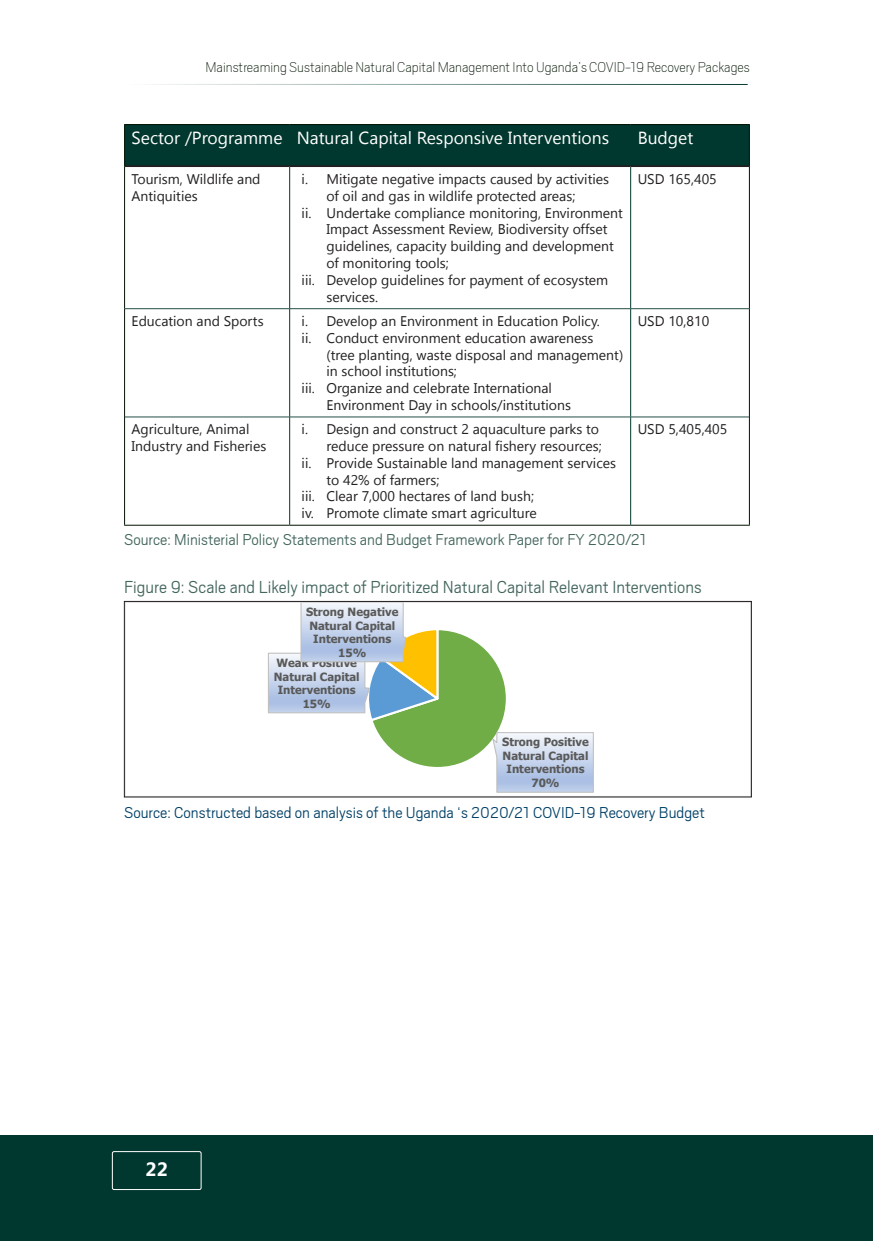
<style>
.page{position:relative;width:874px;height:1241px;background:#fff}
.page>*{position:absolute;margin:0;border:0;box-sizing:border-box;transform-origin:0 0}
.t1{font:300 19.25px "Scout";color:#42655d}
.t2{font:700 19.25px "Segoe UI";color:#fff}
.body{font:300 17.5px "Scout";color:#024168}
.source{font:300 17.5px "Scout";color:#42655d}
.table_header{font:17.5px "Segoe UI Symbol";color:#fff}
.t3{font:100 15.75px "Scout";color:#001200}
.tabletxt{font:14px "Segoe UI Symbol";color:#231f20}
.t4{font:700 11.38px/14.2px "Tahoma";color:#595959}
</style>
<div class="page">
<div style="left:0;top:1134px;width:872px;height:106px;background:#00372e"></div>
<div style="left:112px;top:1151px;width:89px;height:38px;border:1px solid #fff;border-radius:2px"></div>
<hr style="left:122px;top:84px;width:625px;height:1px;background:#00372e">
<hr style="left:124px;top:166px;width:1px;height:142px;background:#001200">
<hr style="left:748px;top:166px;width:1px;height:142px;background:#001200">
<hr style="left:124px;top:308px;width:1px;height:109px;background:#001200">
<hr style="left:748px;top:308px;width:1px;height:109px;background:#001200">
<hr style="left:124px;top:417px;width:1px;height:107px;background:#001200">
<hr style="left:748px;top:417px;width:1px;height:107px;background:#001200">
<hr style="left:124px;top:524px;width:165px;height:1px;background:#001200">
<hr style="left:289px;top:524px;width:341px;height:1px;background:#001200">
<hr style="left:630px;top:524px;width:119px;height:1px;background:#001200">
<hr style="left:289px;top:167px;width:1px;height:141px;background:#00372e">
<hr style="left:630px;top:167px;width:1px;height:141px;background:#00372e">
<hr style="left:289px;top:309px;width:1px;height:107px;background:#00372e">
<hr style="left:630px;top:309px;width:1px;height:107px;background:#00372e">
<hr style="left:289px;top:417px;width:1px;height:107px;background:#00372e">
<hr style="left:630px;top:417px;width:1px;height:107px;background:#00372e">
<hr style="left:125px;top:165px;width:164px;height:2px;background:#231f20">
<hr style="left:289px;top:165px;width:341px;height:2px;background:#231f20">
<hr style="left:630px;top:165px;width:118px;height:2px;background:#231f20">
<hr style="left:125px;top:308px;width:164px;height:1px;background:#244e45">
<hr style="left:289px;top:308px;width:341px;height:1px;background:#244e45">
<hr style="left:630px;top:308px;width:118px;height:1px;background:#244e45">
<hr style="left:125px;top:416px;width:164px;height:1px;background:#244e45">
<hr style="left:289px;top:416px;width:341px;height:1px;background:#244e45">
<hr style="left:630px;top:416px;width:118px;height:1px;background:#244e45">
<svg style="left:268px;top:603px;width:326px;height:190px"></svg>
<div style="left:124px;top:601px;width:627px;height:196px;border:1px solid #231f20"></div>
<div style="left:124px;top:124px;width:625px;height:42px;background:#00372e"></div>
<svg style="left:639px;top:131px;width:53px;height:17px"></svg>
<p class="t3" style="left:205px;top:57px;width:545px">Mainstreaming Sustainable Natural Capital Management Into Uganda’s COVID-19 Recovery Packages</p>
<p class="tabletxt" style="left:137px;top:171px;width:32px">□◆ ▲</p>
<p class="tabletxt" style="left:244px;top:171px;width:9px">■</p>
<p class="tabletxt" style="left:140px;top:188px;width:59px">■▼❑◆▼ ▲</p>
<p class="table_header" style="left:318px;top:128px;width:37px">▼◆ ●</p>
<p class="table_header" style="left:435px;top:128px;width:175px">▲ □■▲ ❖ ■▼ ❖ ■▼ □■▲</p>
<p class="tabletxt" style="left:342px;top:171px;width:49px">▼ ▼ ■</p>
<p class="tabletxt" style="left:475px;top:171px;width:43px">▼▲ ◆▲</p>
<p class="tabletxt" style="left:569px;top:171px;width:41px">▼❖▼ ▲</p>
<p class="tabletxt" style="left:326px;top:188px;width:52px">□ □● ■</p>
<p class="tabletxt" style="left:404px;top:188px;width:55px">▲ ■ ● ●</p>
<p class="tabletxt" style="left:489px;top:188px;width:33px">□▼ ▼</p>
<p class="tabletxt" style="left:401px;top:204px;width:52px">□ ●■</p>
<p class="tabletxt" style="left:481px;top:204px;width:50px">□■▼□ ■</p>
<p class="tabletxt" style="left:551px;top:204px;width:40px">■❖ □■</p>
<p class="tabletxt" style="left:364px;top:221px;width:50px">▼ ▲▲ ▲▲</p>
<p class="tabletxt" style="left:509px;top:221px;width:100px">□ ❖ ▲▼ □▲▼</p>
<p class="tabletxt" style="left:334px;top:238px;width:56px">◆ ●■▲</p>
<p class="tabletxt" style="left:435px;top:238px;width:59px">▼ ◆● ■</p>
<p class="tabletxt" style="left:512px;top:238px;width:63px">■ ❖ ●□</p>
<p class="tabletxt" style="left:326px;top:255px;width:121px">□ □■ ▼□ ■ ▼□□●▲</p>
<p class="tabletxt" style="left:343px;top:272px;width:27px">❖ ●□</p>
<p class="tabletxt" style="left:389px;top:272px;width:73px">◆ ●■▲ □</p>
<p class="tabletxt" style="left:510px;top:272px;width:26px">■▼ □</p>
<p class="tabletxt" style="left:557px;top:272px;width:33px">□▲ ▲▼</p>
<p class="tabletxt" style="left:326px;top:288px;width:50px">▲❖ ▲</p>
<p class="tabletxt" style="left:147px;top:313px;width:66px">◆ ▼□■ ■</p>
<p class="tabletxt" style="left:239px;top:313px;width:26px">□ ▼▲</p>
<p class="tabletxt" style="left:343px;top:313px;width:27px">❖ ●□</p>
<p class="tabletxt" style="left:388px;top:313px;width:59px">■ ■❖ □■</p>
<p class="tabletxt" style="left:465px;top:313px;width:29px">■▼ ■</p>
<p class="tabletxt" style="left:512px;top:313px;width:70px">◆ ▼□■ □●</p>
<p class="tabletxt" style="left:335px;top:329px;width:95px">□■ ◆ ▼ ■❖ □■</p>
<p class="tabletxt" style="left:480px;top:329px;width:47px">◆ ▼□■</p>
<p class="tabletxt" style="left:566px;top:329px;width:29px">■ ▲▲</p>
<p class="tabletxt" style="left:330px;top:346px;width:72px">▼ ● ■▼■</p>
<p class="tabletxt" style="left:467px;top:346px;width:59px">▲□▲● ■</p>
<p class="tabletxt" style="left:556px;top:346px;width:9px">■</p>
<p class="tabletxt" style="left:330px;top:363px;width:125px">■ ▲ □□● ■▲▼ ▼◆▼ □■▲</p>
<p class="tabletxt" style="left:426px;top:380px;width:126px">● ▼ ■▼ ■▼□■●</p>
<p class="tabletxt" style="left:333px;top:397px;width:40px">■❖ □■</p>
<p class="tabletxt" style="left:439px;top:397px;width:133px">■ ▲ □□●▲ ■▲▼ ▼◆▼ □■▲</p>
<p class="tabletxt" style="left:163px;top:421px;width:25px">◆●▼◆</p>
<p class="tabletxt" style="left:135px;top:438px;width:36px">■ ◆▲▼</p>
<p class="tabletxt" style="left:343px;top:421px;width:46px">▲ ■ ■</p>
<p class="tabletxt" style="left:406px;top:421px;width:52px">□■▲▼ ◆ ▼</p>
<p class="tabletxt" style="left:479px;top:421px;width:55px">❑◆ ◆●▼◆</p>
<p class="tabletxt" style="left:576px;top:421px;width:24px">▲ ▼□</p>
<p class="tabletxt" style="left:392px;top:438px;width:118px">▲▲◆ □■ ■ ▼◆ ● ▲</p>
<p class="tabletxt" style="left:552px;top:438px;width:24px">▲□◆</p>
<p class="tabletxt" style="left:384px;top:454px;width:87px">◆▲▼ ■ ● ●■</p>
<p class="tabletxt" style="left:500px;top:454px;width:9px">■</p>
<p class="tabletxt" style="left:550px;top:454px;width:67px">■▼ ▲❖ ▲</p>
<p class="tabletxt" style="left:326px;top:471px;width:26px">▼□ ✔</p>
<p class="tabletxt" style="left:335px;top:488px;width:5px">●</p>
<p class="tabletxt" style="left:420px;top:488px;width:70px">▼ ▲ □ ●■</p>
<p class="tabletxt" style="left:305px;top:505px;width:69px">❖ □□▼</p>
<p class="tabletxt" style="left:389px;top:505px;width:49px">● ▼ ▲</p>
<p class="tabletxt" style="left:500px;top:505px;width:25px">◆●▼◆</p>
<p class="source" style="left:124px;top:527px;width:523px">Source: Ministerial Policy Statements and Budget Framework Paper for FY 2020/21</p>
<p class="t1" style="left:124px;top:574px;width:578px">Figure 9: Scale and Likely impact of Prioritized Natural Capital Relevant Interventions</p>
<p class="t4" style="left:306px;top:604px;width:94px">Strong Negative<br>Natural Capital</p>
<p class="t4" style="left:313px;top:631px;width:79px;text-align:center">Interventions<br>15%</p>
<p class="t4" style="left:274px;top:655px;width:87px">Weak Positive<br>Natural Capital</p>
<p class="t4" style="left:277px;top:682px;width:79px;text-align:center">Interventions<br>15%</p>
<p class="t4" style="left:502px;top:735px;width:88px">Strong Positive<br>Natural Capital</p>
<p class="t4" style="left:506px;top:762px;width:79px;text-align:center">Interventions<br>70%</p>
<p class="body" style="left:124px;top:801px;width:582px">Source: Constructed based on analysis of the Uganda ‘s 2020/21 COVID-19 Recovery Budget</p>
<h1 class="t2" style="left:146px;top:1157px;width:24px">22</h1>
</div>
